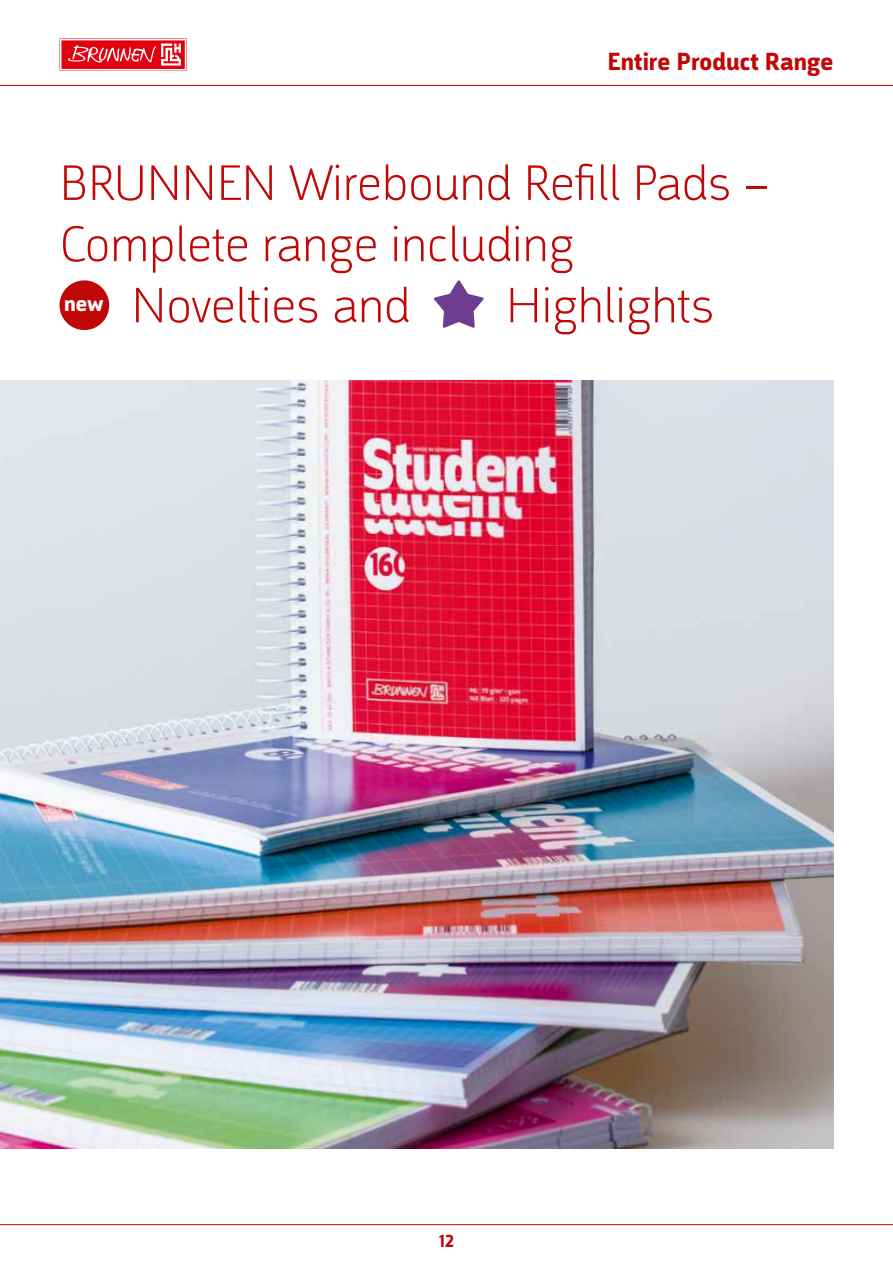
<style>
.page{position:relative;width:893px;height:1263px;background:#fff}
.page>*{position:absolute;margin:0;border:0;box-sizing:border-box;transform-origin:0 0}
.t1{font:200 51px "Argumentum";color:#c00808}
.t2{font:700 25.5px "Argumentum";color:#c00808}
.t3{font:700 22.5px "Argumentum";color:#fff}
.t4{font:700 18px "Argumentum";color:#c00808}
</style>
<div class="page">
<img style="left:0;top:381px;width:833px;height:767px">
<div style="left:60px;top:280px;width:49px;height:50px;background:#c00808;border-radius:50%"></div>
<svg style="left:434px;top:280px;width:50px;height:48px"></svg>
<div style="left:60px;top:38px;width:127px;height:33px;background:#f18b91"></div>
<div style="left:60px;top:39px;width:126px;height:32px;background:#fff"></div>
<div style="left:61px;top:40px;width:124px;height:29px;background:#e3000f"></div>
<svg style="left:68px;top:44px;width:113px;height:22px"></svg>
<hr style="left:0;top:1224px;width:893px;height:1px;background:#c00808">
<hr style="left:0;top:85px;width:893px;height:1px;background:#c00808">
<p class="t2" style="left:607px;top:46px;width:227px">Entire Product Range</p>
<p class="t1" style="left:60px;top:152px;width:711px">BRUNNEN Wirebound Refill Pads –</p>
<p class="t1" style="left:60px;top:213px;width:516px">Complete range including</p>
<p class="t1" style="left:131px;top:274px;width:280px">Novelties and</p>
<p class="t1" style="left:506px;top:274px;width:210px">Highlights</p>
<p class="t3" style="left:64px;top:289px;width:41px">new</p>
<p class="t4" style="left:439px;top:1230px;width:16px">12</p>
</div>
